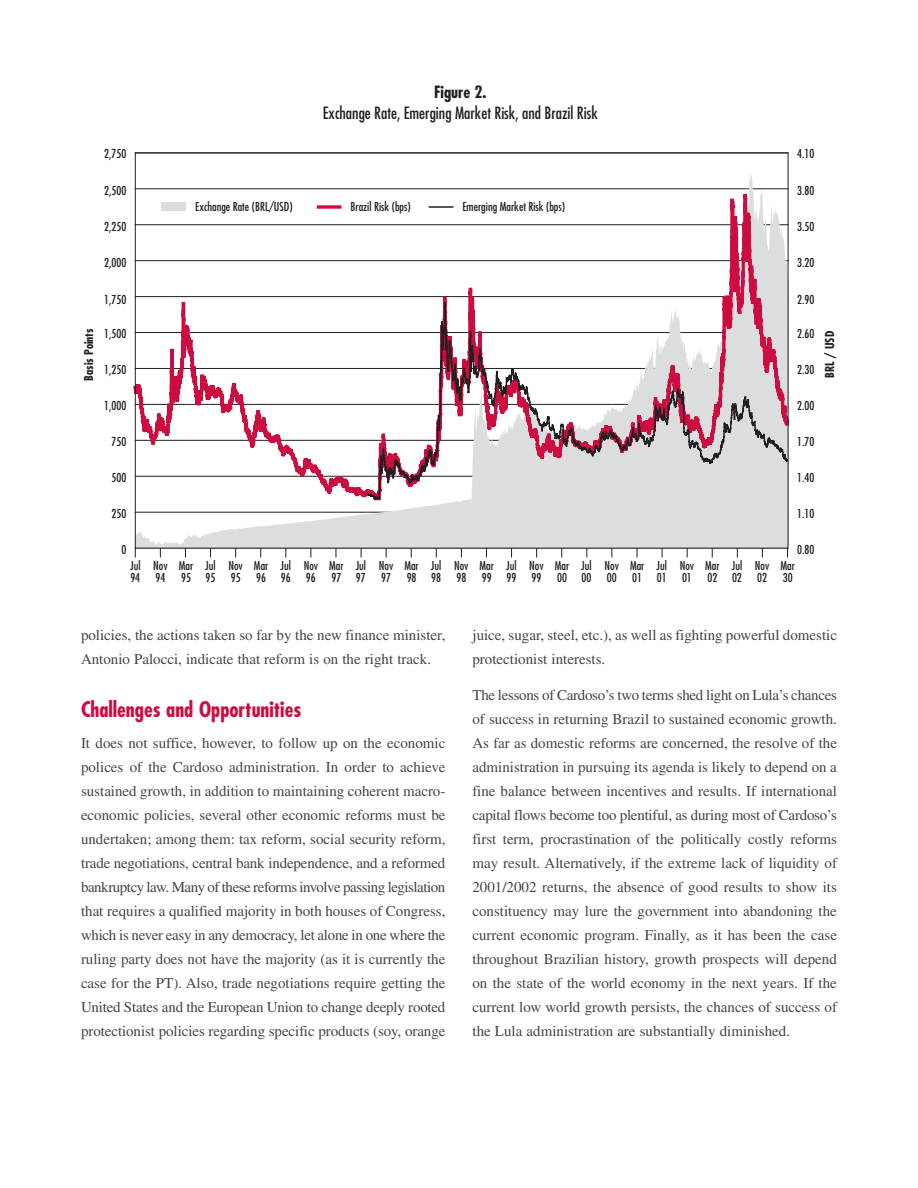
<style>
.page{position:relative;width:918px;height:1188px;background:#fff}
.page>*{position:absolute;margin:0;border:0;box-sizing:border-box;transform-origin:0 0}
.t1{font:700 condensed 21px "Futura";color:#cd0d40}
.t2{font:condensed 16.5px "Futura";color:#231f20}
.t3{font:700 condensed 16.5px "Futura";color:#231f20}
.t4{font:15px/24px "Times";color:#454446}
.t5{font:condensed 12px/12px "Futura";color:#231f20}
.t6{font:700 condensed 12px "Futura";color:#231f20}
</style>
<div class="page">
<svg style="left:136px;top:170px;width:653px;height:379px;fill:#dcdddf"></svg>
<svg style="left:134px;top:196px;width:655px;height:307px"></svg>
<div style="left:162px;top:202px;width:24px;height:9px;background:#dcdddf"></div>
<svg style="left:317px;top:205px;width:25px;height:4px"></svg>
<hr style="left:429px;top:206px;width:25px;height:2px;background:#231f20">
<p class="t3" style="left:434px;top:84px;width:54px">Figure 2.</p>
<p class="t2" style="left:323px;top:105px;width:277px">Exchange Rate, Emerging Market Risk, and Brazil Risk</p>
<p class="t5" style="left:104px;top:149px;width:24px">2,750</p>
<p class="t5" style="left:104px;top:185px;width:24px">2,500</p>
<p class="t5" style="left:104px;top:221px;width:24px">2,250</p>
<p class="t5" style="left:104px;top:258px;width:24px">2,000</p>
<p class="t5" style="left:104px;top:294px;width:24px">1,750</p>
<p class="t5" style="left:104px;top:328px;width:24px">1,500</p>
<p class="t5" style="left:104px;top:364px;width:24px">1,250</p>
<p class="t5" style="left:104px;top:400px;width:24px">1,000</p>
<p class="t5" style="left:111px;top:436px;width:16px">750</p>
<p class="t5" style="left:111px;top:472px;width:16px">500</p>
<p class="t5" style="left:111px;top:508px;width:16px">250</p>
<p class="t5" style="left:121px;top:544px;width:6px">0</p>
<p class="t5" style="left:797px;top:149px;width:19px">4.10</p>
<p class="t5" style="left:797px;top:185px;width:19px">3.80</p>
<p class="t5" style="left:797px;top:221px;width:19px">3.50</p>
<p class="t5" style="left:797px;top:258px;width:19px">3.20</p>
<p class="t5" style="left:797px;top:294px;width:19px">2.90</p>
<p class="t5" style="left:797px;top:328px;width:19px">2.60</p>
<p class="t5" style="left:797px;top:364px;width:19px">2.30</p>
<p class="t5" style="left:797px;top:400px;width:19px">2.00</p>
<p class="t5" style="left:797px;top:436px;width:19px">1.70</p>
<p class="t5" style="left:797px;top:472px;width:19px">1.40</p>
<p class="t5" style="left:797px;top:508px;width:19px">1.10</p>
<p class="t5" style="left:797px;top:544px;width:19px">0.80</p>
<p class="t5" style="left:350px;top:202px;width:62px">Brazil Risk (bps)</p>
<p class="t5" style="left:462px;top:202px;width:104px">Emerging Market Risk (bps)</p>
<p class="t5" style="left:195px;top:202px;width:99px">Exchange Rate (BRL/USD)</p>
<p class="t6" style="left:83px;top:381px;width:54px;rotate:-90deg">Basis Points</p>
<p class="t6" style="left:824px;top:378px;width:49px;rotate:-90deg">BRL / USD</p>
<p class="t5" style="left:130px;top:561px;width:12px">Jul<br>94</p>
<p class="t5" style="left:153px;top:561px;width:16px">Nov<br>94</p>
<p class="t5" style="left:179px;top:561px;width:16px">Mar<br>95</p>
<p class="t5" style="left:205px;top:561px;width:12px">Jul<br>95</p>
<p class="t5" style="left:228px;top:561px;width:16px">Nov<br>95</p>
<p class="t5" style="left:254px;top:561px;width:16px">Mar<br>96</p>
<p class="t5" style="left:280px;top:561px;width:12px">Jul<br>96</p>
<p class="t5" style="left:304px;top:561px;width:16px">Nov<br>96</p>
<p class="t5" style="left:329px;top:561px;width:16px">Mar<br>97</p>
<p class="t5" style="left:356px;top:561px;width:12px">Jul<br>97</p>
<p class="t5" style="left:379px;top:561px;width:16px">Nov<br>97</p>
<p class="t5" style="left:404px;top:561px;width:16px">Mar<br>98</p>
<p class="t5" style="left:431px;top:561px;width:12px">Jul<br>98</p>
<p class="t5" style="left:454px;top:561px;width:16px">Nov<br>98</p>
<p class="t5" style="left:480px;top:561px;width:16px">Mar<br>99</p>
<p class="t5" style="left:506px;top:561px;width:12px">Jul<br>99</p>
<p class="t5" style="left:529px;top:561px;width:16px">Nov<br>99</p>
<p class="t5" style="left:555px;top:561px;width:16px">Mar<br>00</p>
<p class="t5" style="left:581px;top:561px;width:12px">Jul<br>00</p>
<p class="t5" style="left:605px;top:561px;width:16px">Nov<br>00</p>
<p class="t5" style="left:630px;top:561px;width:16px">Mar<br>01</p>
<p class="t5" style="left:657px;top:561px;width:12px">Jul<br>01</p>
<p class="t5" style="left:680px;top:561px;width:16px">Nov<br>01</p>
<p class="t5" style="left:705px;top:561px;width:16px">Mar<br>02</p>
<p class="t5" style="left:732px;top:561px;width:12px">Jul<br>02</p>
<p class="t5" style="left:755px;top:561px;width:16px">Nov<br>02</p>
<p class="t5" style="left:780px;top:561px;width:16px">Mar<br>30</p>
<p class="t4" style="left:81px;top:625px;width:366px">policies, the actions taken so far by the new finance minister,<br>Antonio Palocci, indicate that reform is on the right track.</p>
<h1 class="t1" style="left:81px;top:700px;width:222px">Challenges and Opportunities</h1>
<p class="t4" style="left:81px;top:732px;width:366px;text-align:justify">It does not suffice, however, to follow up on the economic polices of the Cardoso administration. In order to achieve sustained growth, in addition to maintaining coherent macro&shy;economic policies, several other economic reforms must be undertaken; among them: tax reform, social security reform, trade negotiations, central bank independence, and a reformed bankruptcy law. Many of these reforms involve passing legislation that requires a qualified majority in both houses of Congress, which is never easy in any democracy, let alone in one where the ruling party does not have the majority (as it is currently the case for the PT). Also, trade negotiations require getting the United States and the European Union to change deeply rooted protectionist policies regarding specific products (soy, orange</p>
<p class="t4" style="left:472px;top:625px;width:366px">juice, sugar, steel, etc.), as well as fighting powerful domestic protectionist interests.</p>
<p class="t4" style="left:472px;top:685px;width:366px;text-align:justify">The lessons of Cardoso’s two terms shed light on Lula’s chances of success in returning Brazil to sustained economic growth.<br>As far as domestic reforms are concerned, the resolve of the administration in pursuing its agenda is likely to depend on a fine balance between incentives and results. If international capital flows become too plentiful, as during most of Cardoso’s first term, procrastination of the politically costly reforms may result. Alternatively, if the extreme lack of liquidity of 2001/2002 returns, the absence of good results to show its constituency may lure the government into abandoning the current economic program. Finally, as it has been the case throughout Brazilian history, growth prospects will depend on the state of the world economy in the next years. If the current low world growth persists, the chances of success of the Lula administration are substantially diminished.</p>
</div>
